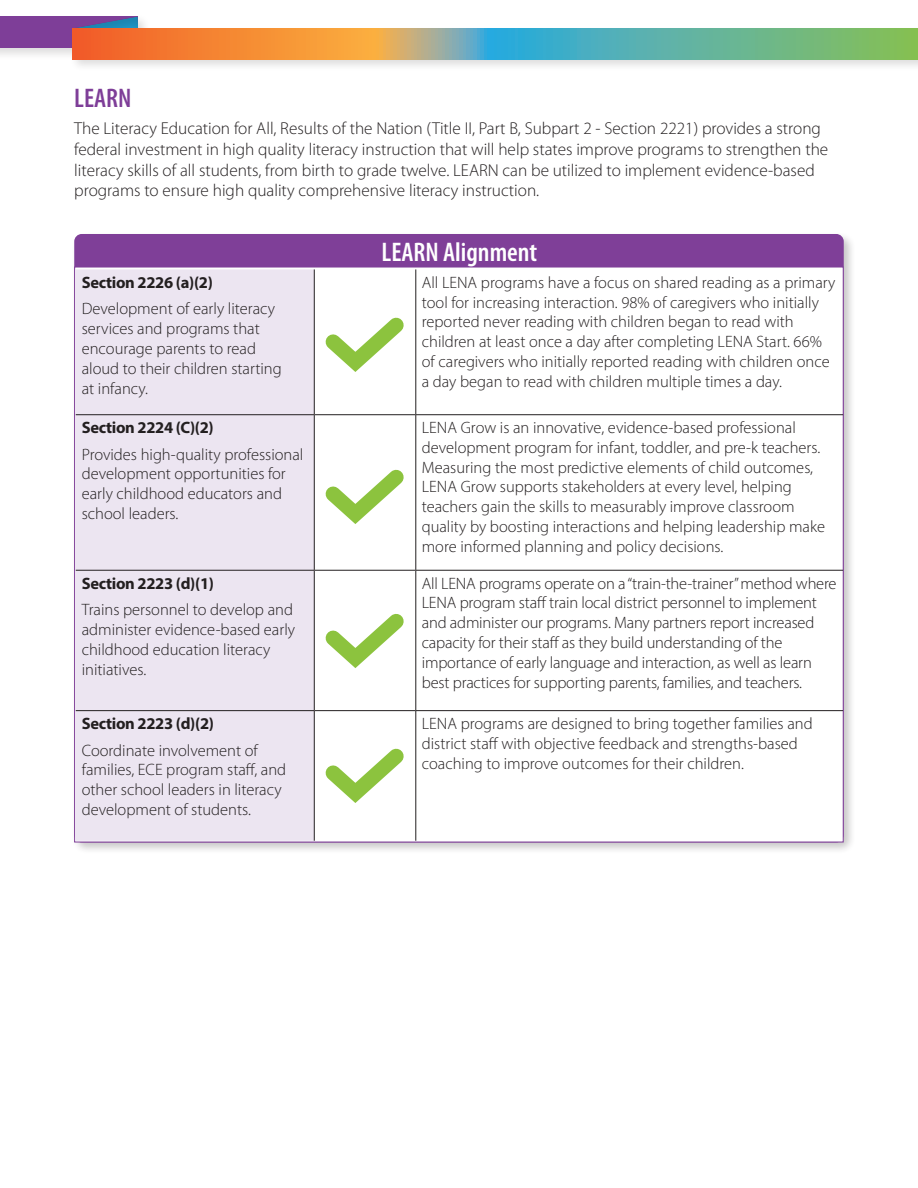
<style>
.page{position:relative;width:918px;height:1188px;background:#fff}
.page>*{position:absolute;margin:0;border:0;box-sizing:border-box;transform-origin:0 0}
.t1{font:600 condensed 27px "Myriad Pro";color:#fff}
.t2{font:600 condensed 27px "Myriad Pro";color:#7e3e98}
.t3{font:300 17.25px/20.7px "Myriad Pro";color:#231f20}
.t4{font:16.5px/19.8px "Myriad Variable Concept";color:#231f20}
.t5{font:300 16.5px/19.8px "Myriad Pro";color:#231f20}
.t6{font:700 16.5px "Myriad Pro";letter-spacing:-.02em;color:#231f20}
</style>
<div class="page">
<div style="left:0;top:13px;width:150px;height:47px;background:#231f20;opacity:.15"></div>
<div style="left:0;top:16px;width:138px;height:32px;background:#7e3e98"></div>
<svg style="left:73px;top:13px;width:67px;height:12px"></svg>
<div style="left:70px;top:25px;width:848px;height:47px;background:#231f20;opacity:.15"></div>
<svg style="left:73px;top:28px;width:845px;height:32px;background:#9da275"></svg>
<div style="left:72px;top:231px;width:784px;height:624px;background:#231f20;opacity:.25"></div>
<div style="left:75px;top:235px;width:768px;height:607px;background:#7f3f98;border-radius:7px"></div>
<div style="left:74px;top:267px;width:770px;height:575px;background:#fff;border:1px solid #7f3f98"></div>
<div style="left:76px;top:269px;width:238px;height:572px;background:#ece5f1"></div>
<hr style="left:314px;top:269px;width:1px;height:145px;background:#231f20">
<hr style="left:415px;top:269px;width:1px;height:145px;background:#231f20">
<hr style="left:76px;top:414px;width:238px;height:1px;background:#231f20">
<hr style="left:314px;top:414px;width:102px;height:1px;background:#231f20">
<hr style="left:314px;top:415px;width:1px;height:155px;background:#231f20">
<hr style="left:416px;top:414px;width:427px;height:1px;background:#231f20">
<hr style="left:415px;top:415px;width:1px;height:155px;background:#231f20">
<hr style="left:76px;top:570px;width:238px;height:1px;background:#231f20">
<hr style="left:314px;top:570px;width:102px;height:1px;background:#231f20">
<hr style="left:314px;top:571px;width:1px;height:139px;background:#231f20">
<hr style="left:416px;top:570px;width:427px;height:1px;background:#231f20">
<hr style="left:415px;top:571px;width:1px;height:139px;background:#231f20">
<hr style="left:76px;top:710px;width:238px;height:1px;background:#231f20">
<hr style="left:314px;top:710px;width:102px;height:1px;background:#231f20">
<hr style="left:314px;top:711px;width:1px;height:130px;background:#231f20">
<hr style="left:416px;top:710px;width:427px;height:1px;background:#231f20">
<hr style="left:415px;top:711px;width:1px;height:130px;background:#231f20">
<svg style="left:312px;top:304px;width:105px;height:78px"></svg>
<svg style="left:312px;top:456px;width:105px;height:78px"></svg>
<svg style="left:312px;top:600px;width:105px;height:78px"></svg>
<svg style="left:312px;top:735px;width:105px;height:78px"></svg>
<p class="t2" style="left:74px;top:83px;width:59px">LEARN</p>
<p class="t3" style="left:74px;top:118px;width:756px">The Literacy Education for All, Results of the Nation (Title II, Part B, Subpart 2 - Section 2221) provides a strong federal investment in high quality literacy instruction that will help states improve programs to strengthen the literacy skills of all students, from birth to grade twelve. LEARN can be utilized to implement evidence-based programs to ensure high quality comprehensive literacy instruction.</p>
<p class="t6" style="left:82px;top:272px;width:133px">Section 2226 (a)(2)</p>
<p class="t5" style="left:82px;top:299px;width:202px">Development of early literacy services and programs that encourage parents to read aloud to their children starting at infancy.</p>
<p class="t6" style="left:82px;top:417px;width:134px">Section 2224 (C)(2)</p>
<p class="t5" style="left:82px;top:444px;width:223px">Provides high-quality professional development opportunities for early childhood educators and school leaders.</p>
<p class="t6" style="left:82px;top:572px;width:134px">Section 2223 (d)(1)</p>
<p class="t5" style="left:82px;top:600px;width:215px">Trains personnel to develop and administer evidence-based early childhood education literacy initiatives.</p>
<p class="t6" style="left:82px;top:713px;width:134px">Section 2223 (d)(2)</p>
<p class="t5" style="left:82px;top:740px;width:206px">Coordinate involvement of families, ECE program staff, and other school leaders in literacy development of students.</p>
<p class="t1" style="left:382px;top:238px;width:157px">LEARN Alignment</p>
<p class="t4" style="left:422px;top:272px;width:415px">All LENA programs have a focus on shared reading as a primary tool for increasing interaction. 98% of caregivers who initially reported never reading with children began to read with children at least once a day after completing LENA Start. 66% of caregivers who initially reported reading with children once a day began to read with children multiple times a day.</p>
<p class="t4" style="left:422px;top:418px;width:405px">LENA Grow is an innovative, evidence-based professional development program for infant, toddler, and pre-k teachers.<br>Measuring the most predictive elements of child outcomes, LENA Grow supports stakeholders at every level, helping teachers gain the skills to measurably improve classroom quality by boosting interactions and helping leadership make more informed planning and policy decisions.</p>
<p class="t4" style="left:422px;top:573px;width:416px">All LENA programs operate on a “train-the-trainer” method where LENA program staff train local district personnel to implement and administer our programs. Many partners report increased capacity for their staff as they build understanding of the importance of early language and interaction, as well as learn best practices for supporting parents, families, and teachers.</p>
<p class="t4" style="left:422px;top:714px;width:392px">LENA programs are designed to bring together families and district staff with objective feedback and strengths-based coaching to improve outcomes for their children.</p>
</div>
